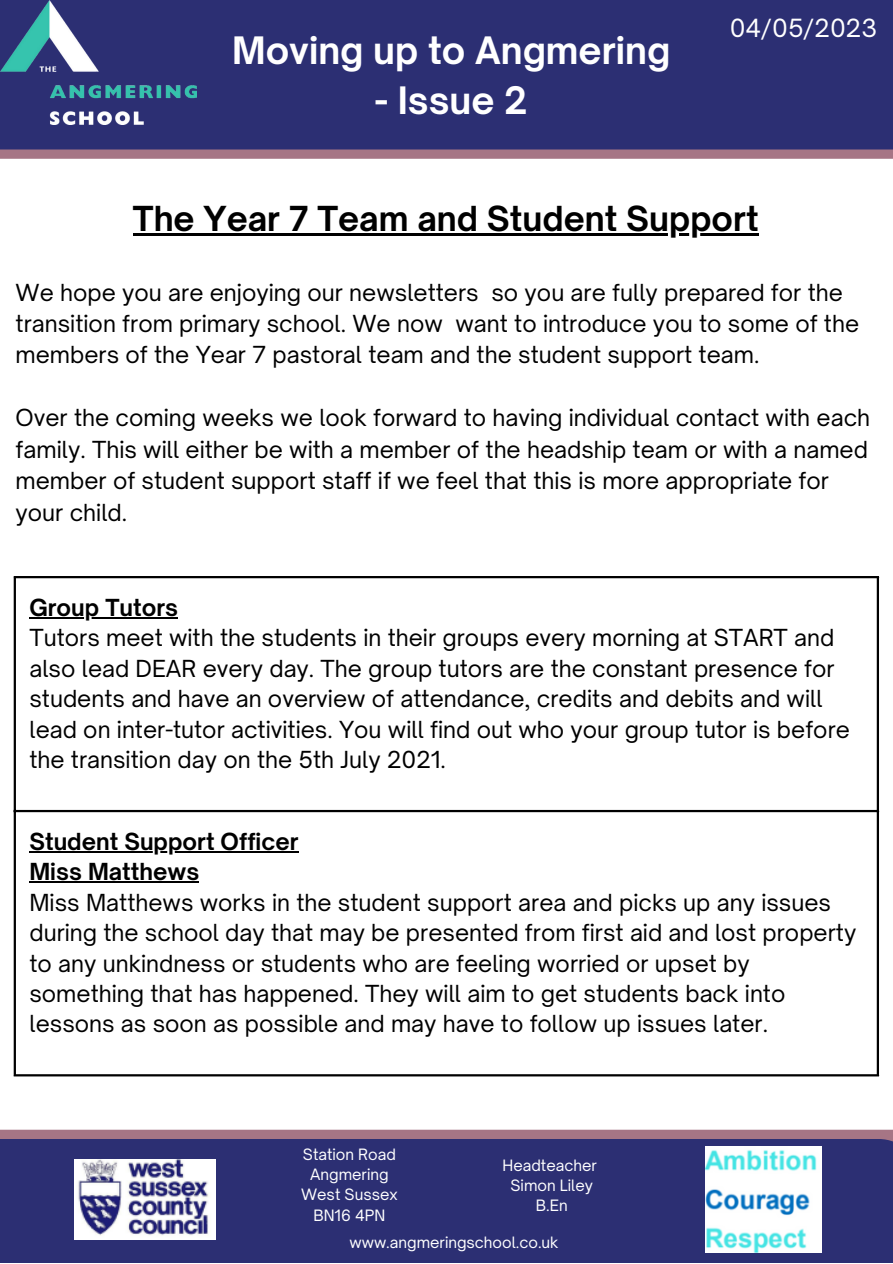
<style>
.page{position:relative;width:893px;height:1264px;background:#fff}
.page>*{position:absolute;margin:0;border:0;box-sizing:border-box;transform-origin:0 0}
.t1{font:700 36.15px "Open Sauce One";color:#fff}
.t2{font:700 33px "Open Sauce One";color:#000}
.t3{font:24px "Open Sauce One";color:#fff}
.t4{font:22.5px/30.3px "Open Sauce One";color:#000}
.t5{font:700 22.5px "Open Sauce One";color:#000}
.t6{font:15px "Open Sauce One";color:#fff}
</style>
<div class="page">
<div style="left:0;top:146px;width:892px;height:13px;background:#a67585"></div>
<div style="left:0;top:1129px;width:892px;height:13px;background:#a67585"></div>
<div style="left:0;top:0;width:892px;height:149px;background:#2c2f73"></div>
<img style="left:0;top:0;width:197px;height:125px">
<div style="left:0;top:1138px;width:892px;height:124px;background:#2c2f73"></div>
<img style="left:74px;top:1159px;width:142px;height:80px">
<img style="left:705px;top:1146px;width:116px;height:106px">
<hr style="left:29px;top:617px;width:149px;height:1px;background:#000">
<hr style="left:29px;top:851px;width:269px;height:1px;background:#000">
<hr style="left:29px;top:881px;width:170px;height:1px;background:#000">
<hr style="left:14px;top:578px;width:2px;height:496px;background:#000">
<hr style="left:876px;top:578px;width:2px;height:496px;background:#000">
<hr style="left:14px;top:576px;width:864px;height:2px;background:#000">
<hr style="left:14px;top:810px;width:864px;height:2px;background:#000">
<hr style="left:14px;top:1074px;width:864px;height:2px;background:#000">
<hr style="left:133px;top:233px;width:625px;height:2px;background:#000">
<p class="t1" style="left:232px;top:28px;width:440px">Moving up to Angmering</p>
<p class="t1" style="left:375px;top:78px;width:154px">- Issue 2</p>
<p class="t3" style="left:729px;top:13px;width:149px">04/05/2023</p>
<p class="t2" style="left:133px;top:198px;width:627px">The Year 7 Team and Student Support</p>
<p class="t4" style="left:16px;top:276px;width:845px;line-height:31.5px">We hope you are enjoying our newsletters so you are fully prepared for the transition from primary school. We now want to introduce you to some of the members of the Year 7 pastoral team and the student support team.</p>
<p class="t4" style="left:16px;top:402px;width:856px;line-height:31.5px">Over the coming weeks we look forward to having individual contact with each family. This will either be with a member of the headship team or with a named member of student support staff if we feel that this is more appropriate for your child.</p>
<p class="t5" style="left:29px;top:593px;width:150px">Group Tutors</p>
<p class="t4" style="left:29px;top:622px;width:822px">Tutors meet with the students in their groups every morning at START and also lead DEAR every day. The group tutors are the constant presence for students and have an overview of attendance, credits and debits and will lead on inter-tutor activities. You will find out who your group tutor is before the transition day on the 5th July 2021.</p>
<p class="t5" style="left:29px;top:827px;width:270px">Student Support Officer</p>
<p class="t5" style="left:29px;top:857px;width:171px">Miss Matthews</p>
<p class="t4" style="left:29px;top:887px;width:828px">Miss Matthews works in the student support area and picks up any issues during the school day that may be presented from first aid and lost property to any unkindness or students who are feeling worried or upset by something that has happened. They will aim to get students back into lessons as soon as possible and may have to follow up issues later.</p>
<p class="t6" style="left:303px;top:1144px;width:94px">Station Road</p>
<p class="t6" style="left:310px;top:1164px;width:80px">Angmering</p>
<p class="t6" style="left:301px;top:1185px;width:98px">West Sussex</p>
<p class="t6" style="left:313px;top:1205px;width:74px">BN16 4PN</p>
<p class="t6" style="left:502px;top:1155px;width:96px">Headteacher</p>
<p class="t6" style="left:510px;top:1175px;width:84px">Simon Liley</p>
<p class="t6" style="left:536px;top:1196px;width:33px">B.En</p>
<p class="t6" style="left:349px;top:1232px;width:211px">www.angmeringschool.co.uk</p>
</div>
